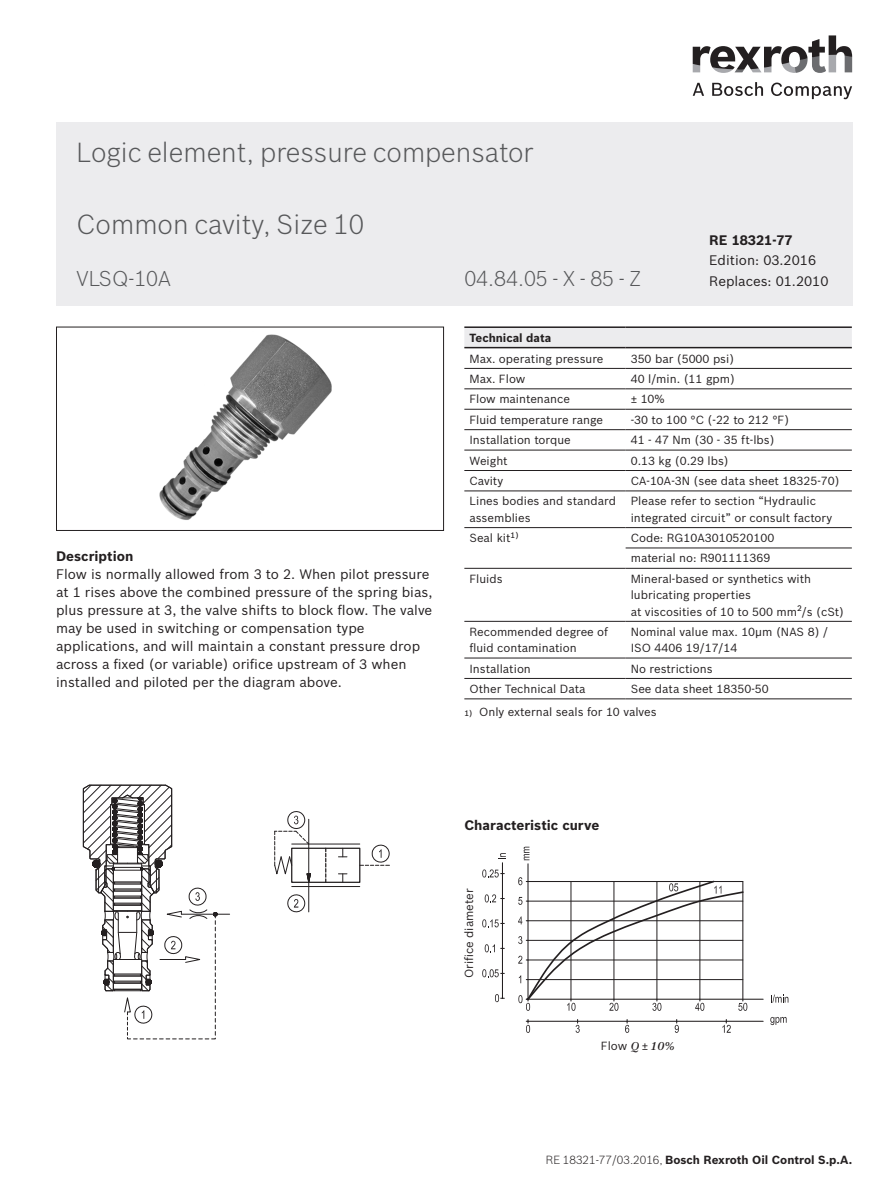
<style>
.page{position:relative;width:893px;height:1191px;background:#fff}
.page>*{position:absolute;margin:0;border:0;box-sizing:border-box;transform-origin:0 0}
._01_2_Titel-Headline{font:300 27px "Bosch Sans";color:#57585a}
._01_2_Titel-Headline-2{font:300 21px "Bosch Sans";color:#57585a}
._04_1_Body_text_9pt{font:13.5px/18px "Bosch Sans";color:#231f20}
._03_1_Subheadline_sp{font:700 13.5px "Bosch Sans";color:#231f20}
._04_1_Body_text_9pt-2{font:700 13.5px "Bosch Sans";color:#231f20}
._07_2_Table_7_7pt_le{font:11.55px/16.4px "Bosch Sans";color:#231f20}
._00_Page_footer_7_7p{font:700 11.55px "Bosch Sans";color:#231f20}
._07_5_Table_7_7pt_ce{font:11.55px "Bosch Sans";color:#231f20}
._07_1_Table_Head_7_7{font:700 11.55px "Bosch Sans";color:#231f20}
.s1{font-weight:500;font-size:7.8px}
.s2{font-family:"Bosch Serif";font-style:italic}
.s3{font-weight:300}
</style>
<div class="page">
<div style="left:56px;top:122px;width:796px;height:184px;background:#ececee"></div>
<svg style="left:693px;top:83px;width:11px;height:13px"></svg>
<svg style="left:712px;top:82px;width:51px;height:14px"></svg>
<svg style="left:771px;top:83px;width:81px;height:16px"></svg>
<svg style="left:693px;top:35px;width:159px;height:38px"></svg>
<img style="left:56px;top:326px;width:388px;height:204px">
<div style="left:464px;top:328px;width:388px;height:19px;background:#ececee"></div>
<hr style="left:464px;top:368px;width:162px;height:1px;background:#231f20">
<hr style="left:626px;top:368px;width:226px;height:1px;background:#231f20">
<hr style="left:464px;top:388px;width:162px;height:1px;background:#231f20">
<hr style="left:626px;top:388px;width:226px;height:1px;background:#231f20">
<hr style="left:464px;top:409px;width:162px;height:1px;background:#231f20">
<hr style="left:626px;top:409px;width:226px;height:1px;background:#231f20">
<hr style="left:464px;top:429px;width:162px;height:1px;background:#231f20">
<hr style="left:626px;top:429px;width:226px;height:1px;background:#231f20">
<hr style="left:464px;top:450px;width:162px;height:1px;background:#231f20">
<hr style="left:626px;top:450px;width:226px;height:1px;background:#231f20">
<hr style="left:464px;top:470px;width:162px;height:1px;background:#231f20">
<hr style="left:626px;top:470px;width:226px;height:1px;background:#231f20">
<hr style="left:626px;top:547px;width:226px;height:1px;background:#231f20">
<hr style="left:464px;top:657px;width:162px;height:1px;background:#231f20">
<hr style="left:626px;top:657px;width:226px;height:1px;background:#231f20">
<hr style="left:464px;top:678px;width:162px;height:1px;background:#231f20">
<hr style="left:626px;top:678px;width:226px;height:1px;background:#231f20">
<hr style="left:464px;top:490px;width:162px;height:1px;background:#231f20">
<hr style="left:464px;top:527px;width:162px;height:1px;background:#231f20">
<hr style="left:626px;top:490px;width:226px;height:1px;background:#231f20">
<hr style="left:626px;top:527px;width:226px;height:1px;background:#231f20">
<hr style="left:464px;top:568px;width:162px;height:1px;background:#231f20">
<hr style="left:626px;top:568px;width:226px;height:1px;background:#231f20">
<hr style="left:464px;top:621px;width:162px;height:1px;background:#231f20">
<hr style="left:626px;top:621px;width:226px;height:1px;background:#231f20">
<hr style="left:464px;top:698px;width:162px;height:1px;background:#231f20">
<hr style="left:626px;top:698px;width:226px;height:1px;background:#231f20">
<hr style="left:464px;top:326px;width:162px;height:2px;background:#231f20">
<hr style="left:626px;top:326px;width:226px;height:2px;background:#231f20">
<hr style="left:464px;top:347px;width:162px;height:1px;background:#231f20">
<hr style="left:626px;top:347px;width:226px;height:1px;background:#231f20">
<hr style="left:528px;top:1020px;width:235px;height:1px;background:#231f20">
<hr style="left:502px;top:862px;width:1px;height:136px;background:#231f20">
<svg style="left:770px;top:1017px;width:17px;height:8px"></svg>
<svg style="left:771px;top:994px;width:17px;height:8px"></svg>
<svg style="left:498px;top:853px;width:8px;height:6px"></svg>
<svg style="left:485px;top:944px;width:10px;height:8px"></svg>
<svg style="left:518px;top:846px;width:246px;height:165px"></svg>
<svg style="left:495px;top:994px;width:9px;height:8px"></svg>
<svg style="left:482px;top:869px;width:22px;height:8px"></svg>
<svg style="left:482px;top:969px;width:22px;height:8px"></svg>
<svg style="left:482px;top:919px;width:22px;height:8px"></svg>
<svg style="left:485px;top:894px;width:19px;height:8px"></svg>
<svg style="left:526px;top:1019px;width:4px;height:14px"></svg>
<svg style="left:576px;top:1019px;width:4px;height:14px"></svg>
<svg style="left:625px;top:1019px;width:4px;height:14px"></svg>
<svg style="left:675px;top:1019px;width:4px;height:14px"></svg>
<svg style="left:722px;top:1019px;width:9px;height:13px"></svg>
<hr style="left:528px;top:901px;width:215px;height:1px;background:#231f20">
<hr style="left:528px;top:920px;width:215px;height:1px;background:#231f20">
<hr style="left:528px;top:940px;width:215px;height:1px;background:#231f20">
<hr style="left:528px;top:959px;width:215px;height:1px;background:#231f20">
<hr style="left:528px;top:979px;width:215px;height:1px;background:#231f20">
<hr style="left:700px;top:881px;width:1px;height:118px;background:#231f20">
<hr style="left:657px;top:881px;width:1px;height:118px;background:#231f20">
<hr style="left:614px;top:881px;width:1px;height:118px;background:#231f20">
<hr style="left:571px;top:881px;width:1px;height:118px;background:#231f20">
<svg style="left:82px;top:784px;width:148px;height:255px"></svg>
<svg style="left:287px;top:894px;width:18px;height:19px"></svg>
<hr style="left:308px;top:882px;width:1px;height:30px;background:#231f20">
<hr style="left:292px;top:886px;width:68px;height:1px;background:#231f20">
<svg style="left:274px;top:811px;width:116px;height:73px"></svg>
<p class="_01_2_Titel-Headline" style="left:77px;top:133px;width:458px">Logic element, pressure compensator</p>
<p class="_01_2_Titel-Headline" style="left:77px;top:205px;width:289px">Common cavity, Size 10</p>
<p class="_04_1_Body_text_9pt-2" style="left:709px;top:230px;width:85px">RE 18321-77</p>
<p class="_04_1_Body_text_9pt" style="left:709px;top:251px;width:108px">Edition: 03.2016</p>
<p class="_01_2_Titel-Headline-2" style="left:77px;top:263px;width:96px">VLSQ-10A</p>
<p class="_01_2_Titel-Headline-2" style="left:464px;top:263px;width:179px">04.84.05 - X - 85 - Z</p>
<p class="_04_1_Body_text_9pt" style="left:709px;top:271px;width:121px">Replaces: 01.2010</p>
<p class="_03_1_Subheadline_sp" style="left:56px;top:546px;width:79px">Description</p>
<p class="_04_1_Body_text_9pt" style="left:56px;top:564px;width:378px">Flow is normally allowed from 3 to 2. When pilot pressure at 1 rises above the combined pressure of the spring bias, plus pressure at 3, the valve shifts to block flow. The valve may be used in switching or compensation type applications, and will maintain a constant pressure drop across a fixed (or variable) orifice upstream of 3 when installed and piloted per the diagram above.</p>
<p class="_07_1_Table_Head_7_7" style="left:469px;top:329px;width:83px">Technical data</p>
<p class="_07_2_Table_7_7pt_le" style="left:469px;top:349px;width:136px">Max. operating pressure</p>
<p class="_07_2_Table_7_7pt_le" style="left:631px;top:349px;width:105px">350 bar (5000 psi)</p>
<p class="_07_2_Table_7_7pt_le" style="left:469px;top:370px;width:57px">Max. Flow</p>
<p class="_07_2_Table_7_7pt_le" style="left:631px;top:370px;width:106px">40 l/min. (11 gpm)</p>
<p class="_07_2_Table_7_7pt_le" style="left:469px;top:390px;width:102px">Flow maintenance</p>
<p class="_07_2_Table_7_7pt_le" style="left:631px;top:390px;width:36px">± 10%</p>
<p class="_07_2_Table_7_7pt_le" style="left:469px;top:410px;width:135px">Fluid temperature range</p>
<p class="_07_2_Table_7_7pt_le" style="left:631px;top:410px;width:160px">-30 to 100 °C (-22 to 212 °F)</p>
<p class="_07_2_Table_7_7pt_le" style="left:469px;top:431px;width:103px">Installation torque</p>
<p class="_07_2_Table_7_7pt_le" style="left:631px;top:431px;width:145px">41 - 47 Nm (30 - 35 ft-lbs)</p>
<p class="_07_2_Table_7_7pt_le" style="left:469px;top:451px;width:40px">Weight</p>
<p class="_07_2_Table_7_7pt_le" style="left:631px;top:451px;width:100px">0.13 kg (0.29 lbs)</p>
<p class="_07_2_Table_7_7pt_le" style="left:469px;top:472px;width:35px">Cavity</p>
<p class="_07_2_Table_7_7pt_le" style="left:631px;top:472px;width:210px">CA-10A-3N (see data sheet 18325-70)</p>
<p class="_07_2_Table_7_7pt_le" style="left:469px;top:492px;width:148px">Lines bodies and standard assemblies</p>
<p class="_07_2_Table_7_7pt_le" style="left:631px;top:492px;width:203px">Please refer to section “Hydraulic integrated circuit” or consult factory</p>
<p class="_07_2_Table_7_7pt_le" style="left:469px;top:529px;width:51px">Seal kit<sup>1)</sup></p>
<p class="_07_2_Table_7_7pt_le" style="left:631px;top:529px;width:145px">Code: RG10A3010520100</p>
<p class="_07_2_Table_7_7pt_le" style="left:631px;top:549px;width:141px">material no: R901111369</p>
<p class="_07_2_Table_7_7pt_le" style="left:469px;top:569px;width:35px">Fluids</p>
<p class="_07_2_Table_7_7pt_le" style="left:631px;top:569px;width:215px">Mineral-based or synthetics with lubricating properties<br>at viscosities of 10 to 500 mm<sup>2</sup>/s (cSt)</p>
<p class="_07_2_Table_7_7pt_le" style="left:469px;top:622px;width:140px">Recommended degree of fluid contamination</p>
<p class="_07_2_Table_7_7pt_le" style="left:631px;top:622px;width:199px">Nominal value max. 10µm (NAS 8) /<br>ISO 4406 19/17/14</p>
<p class="_07_2_Table_7_7pt_le" style="left:469px;top:659px;width:63px">Installation</p>
<p class="_07_2_Table_7_7pt_le" style="left:631px;top:659px;width:83px">No restrictions</p>
<p class="_07_2_Table_7_7pt_le" style="left:469px;top:680px;width:118px">Other Technical Data</p>
<p class="_07_2_Table_7_7pt_le" style="left:631px;top:680px;width:140px">See data sheet 18350-50</p>
<p class="_07_2_Table_7_7pt_le" style="left:464px;top:702px;width:194px"><span class="s1">1)</span> Only external seals for 10 valves</p>
<p class="_03_1_Subheadline_sp" style="left:464px;top:815px;width:137px">Characteristic curve</p>
<p class="_07_5_Table_7_7pt_ce" style="left:460px;top:978px;width:91px;rotate:-90deg">Orifice diameter</p>
<p class="_07_5_Table_7_7pt_ce" style="left:601px;top:1037px;width:75px">Flow <span class="s2">Q</span> ± <span class="s2">10%</span></p>
<p class="_00_Page_footer_7_7p" style="left:546px;top:1150px;width:308px"><span class="s3">RE 18321-77/03.2016,</span> Bosch Rexroth Oil Control S.p.A.</p>
</div>
